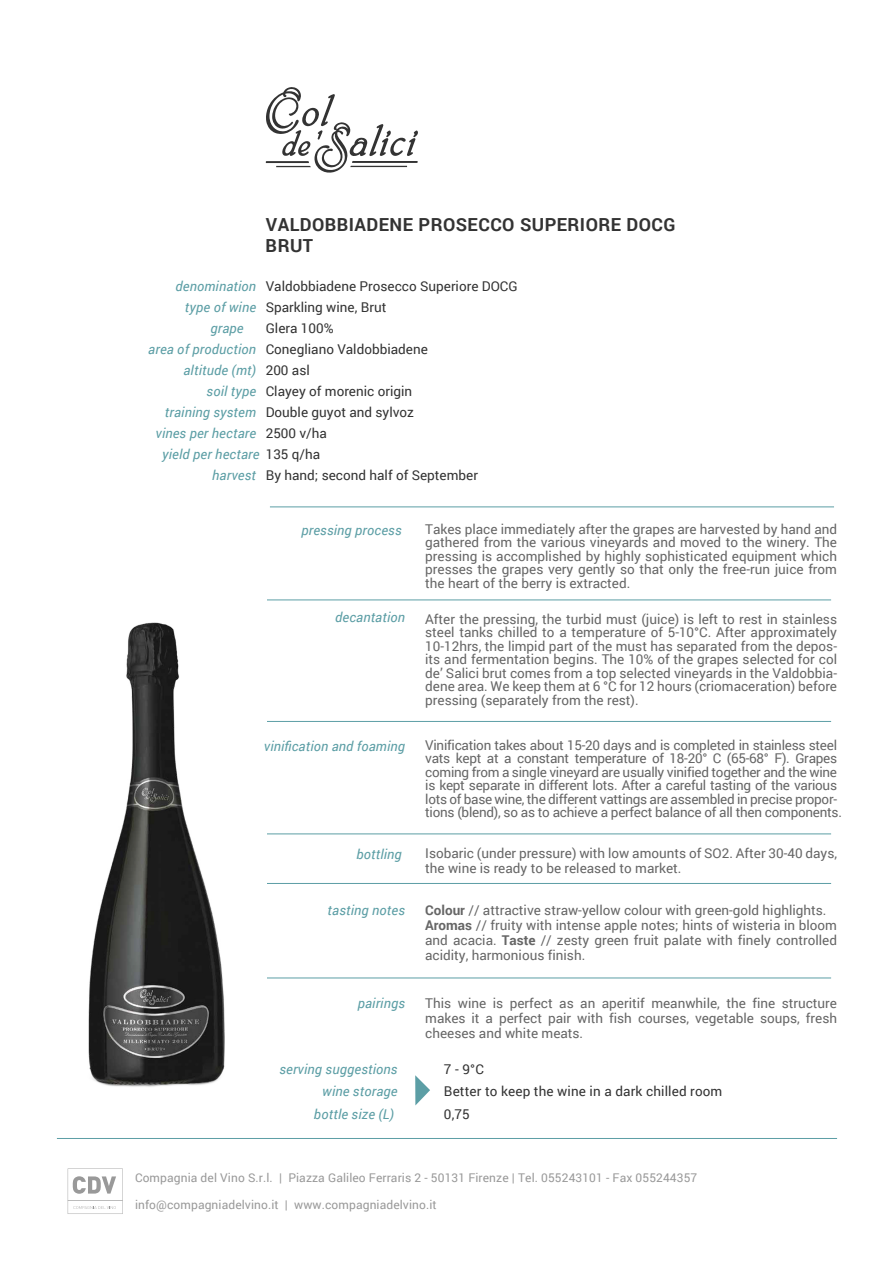
<style>
.page{position:relative;width:893px;height:1263px;background:#fff}
.page>*{position:absolute;margin:0;border:0;box-sizing:border-box;transform-origin:0 0}
.t1{font:700 18px/20.4px "Roboto";letter-spacing:.025em;color:#333}
.t2{font:13.5px/13.5px "Roboto";color:#666;text-align:justify}
.t3{font:13.5px/13.5px "Roboto";letter-spacing:-.02em;color:#666}
.t4{font:13.5px "Roboto";color:#333}
.t5{font:italic 13.5px "Roboto";letter-spacing:.01em;color:#5c9ea5}
.t6{font:12px "Roboto";letter-spacing:.01em;color:#999}
.s1{font-style:italic;color:#5c9ea5}
.s2{font-style:normal;color:#333}
.s3{font-weight:700}
</style>
<div class="page">
<img style="left:88px;top:622px;width:137px;height:465px">
<svg style="left:68px;top:1168px;width:55px;height:46px"></svg>
<svg style="left:266px;top:87px;width:152px;height:86px"></svg>
<hr style="left:57px;top:1138px;width:780px;height:1px;background:#5c9ea5">
<hr style="left:270px;top:506px;width:564px;height:1px;background:#5c9ea5">
<hr style="left:267px;top:599px;width:564px;height:1px;background:#5c9ea5">
<hr style="left:267px;top:721px;width:564px;height:1px;background:#5c9ea5">
<hr style="left:267px;top:833px;width:564px;height:1px;background:#5c9ea5">
<hr style="left:267px;top:883px;width:564px;height:1px;background:#5c9ea5">
<hr style="left:267px;top:977px;width:564px;height:1px;background:#5c9ea5">
<svg style="left:415px;top:1075px;width:15px;height:30px"></svg>
<h1 class="t1" style="left:266px;top:214px;width:411px">VALDOBBIADENE PROSECCO SUPERIORE DOCG<br>BRUT</h1>
<p class="t4" style="left:176px;top:277px;width:344px"><span class="s1">denomination</span> Valdobbiadene Prosecco Superiore DOCG</p>
<p class="t4" style="left:185px;top:298px;width:203px"><span class="s1">type of wine</span> Sparkling wine, Brut</p>
<p class="t5" style="left:211px;top:319px;width:35px">grape</p>
<p class="t4" style="left:266px;top:319px;width:69px">Glera 100%</p>
<p class="t4" style="left:148px;top:340px;width:281px"><span class="s1">area of production</span> Conegliano Valdobbiadene</p>
<p class="t5" style="left:183px;top:361px;width:128px">altitude (mt) <span class="s2">200 asl</span></p>
<p class="t4" style="left:207px;top:382px;width:207px"><span class="s1">soil type</span> Clayey of morenic origin</p>
<p class="t4" style="left:165px;top:403px;width:251px"><span class="s1">training system</span> Double guyot and sylvoz</p>
<p class="t5" style="left:155px;top:424px;width:173px">vines per hectare <span class="s2">2500 v/ha</span></p>
<p class="t5" style="left:162px;top:445px;width:160px">yield per hectare <span class="s2">135 q/ha</span></p>
<p class="t4" style="left:212px;top:466px;width:267px"><span class="s1">harvest</span> By hand; second half of September</p>
<p class="t5" style="left:301px;top:521px;width:102px">pressing process</p>
<p class="t2" style="left:425px;top:522px;width:413px">Takes place immediately after the grapes are harvested by hand and gathered from the various vineyards and moved to the winery. The pressing is accomplished by highly sophisticated equipment which presses the grapes very gently so that only the free-run juice from the heart of the berry is extracted.</p>
<p class="t5" style="left:335px;top:608px;width:71px">decantation</p>
<p class="t2" style="left:425px;top:612px;width:413px">After the pressing, the turbid must (juice) is left to rest in stainless steel tanks chilled to a temperature of 5-10°C. After approximately 10-12hrs, the limpid part of the must has separated from the depos&shy;its and fermentation begins. The 10% of the grapes selected for col de’ Salici brut comes from a top selected vineyards in the Valdobbia&shy;dene area. We keep them at 6 °C for 12 hours (criomaceration) before pressing (separately from the rest).</p>
<p class="t5" style="left:264px;top:736px;width:143px">vinification and foaming</p>
<p class="t3" style="left:425px;top:738px;width:418px">Vinification takes about 15-20 days and is completed in stainless steel vats kept at a constant temperature of 18-20° C (65-68° F). Grapes coming from a single vineyard are usually vinified together and the wine is kept separate in different lots. After a careful tasting of the various lots of base wine, the different vattings are assembled in precise propor&shy;tions (blend), so as to achieve a perfect balance of all then components.</p>
<p class="t5" style="left:356px;top:844px;width:47px">bottling</p>
<p class="t2" style="left:425px;top:845px;width:413px;line-height:15px">Isobaric (under pressure) with low amounts of SO2. After 30-40 days, the wine is ready to be released to market.</p>
<p class="t5" style="left:328px;top:900px;width:79px">tasting notes</p>
<p class="t2" style="left:425px;top:902px;width:413px;line-height:15px;text-align:left"><span class="s3">Colour</span> // attractive straw-yellow colour with green-gold highlights.<br><span class="s3">Aromas</span> // fruity with intense apple notes; hints of wisteria in bloom and acacia. <span class="s3">Taste</span> // zesty green fruit palate with finely controlled acidity, harmonious finish.</p>
<p class="t5" style="left:358px;top:994px;width:49px">pairings</p>
<p class="t2" style="left:425px;top:995px;width:413px;line-height:15px">This wine is perfect as an aperitif meanwhile, the fine structure makes it a perfect pair with fish courses, vegetable soups, fresh cheeses and white meats.</p>
<p class="t5" style="left:279px;top:1060px;width:120px">serving suggestions</p>
<p class="t4" style="left:444px;top:1060px;width:42px">7 - 9°C</p>
<p class="t5" style="left:322px;top:1082px;width:77px">wine storage</p>
<p class="t4" style="left:444px;top:1082px;width:280px">Better to keep the wine in a dark chilled room</p>
<p class="t5" style="left:314px;top:1105px;width:82px">bottle size (L)</p>
<p class="t4" style="left:444px;top:1105px;width:27px">0,75</p>
<p class="t6" style="left:135px;top:1169px;width:564px">Compagnia del Vino S.r.l. | Piazza Galileo Ferraris 2 - 50131 Firenze | Tel. 055243101 - Fax 055244357</p>
<p class="t6" style="left:135px;top:1196px;width:303px">info@compagniadelvino.it | www.compagniadelvino.it</p>
</div>
